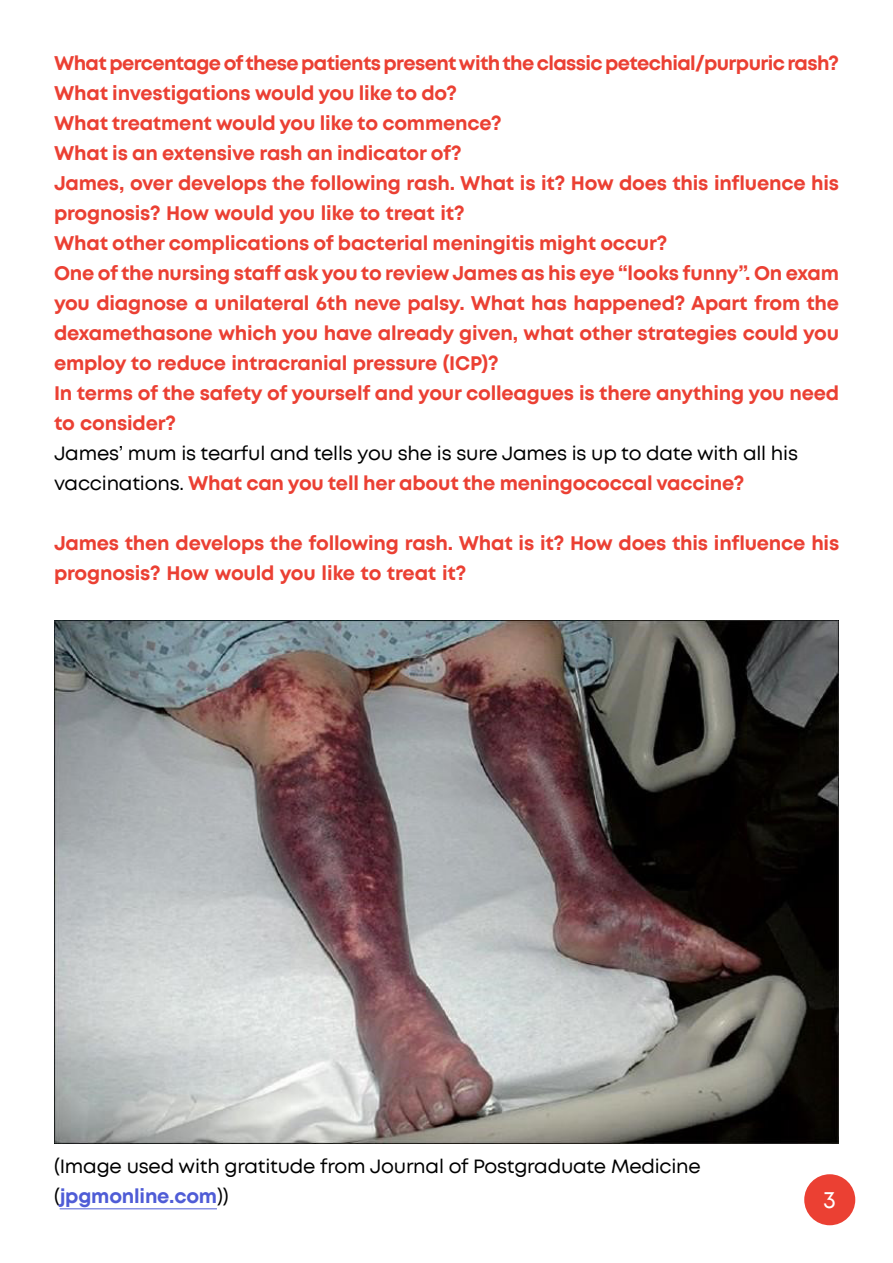
<style>
.page{position:relative;width:893px;height:1263px;background:#fff}
.page>*{position:absolute;margin:0;border:0;box-sizing:border-box;transform-origin:0 0}
.t1{font:24px "Mont";color:#fff}
.t2{font:700 19.5px/30px "Mont";letter-spacing:-.01em;color:#eb4033}
.t3{font:19.5px/30px "Mont";letter-spacing:-.01em;color:#000}
.s1{font-weight:700;color:#eb4033}
.s2{font-weight:700;color:#4f5cd6}
</style>
<div class="page">
<div style="left:804px;top:1174px;width:51px;height:51px;background:#eb4033;border-radius:50%"></div>
<hr style="left:60px;top:1208px;width:157px;height:1px;background:#4f5cd6">
<img style="left:54px;top:621px;width:785px;height:523px">
<p class="t2" style="left:54px;top:49px;width:787px">What percentage of these patients present with the classic petechial/purpuric rash?<br>What investigations would you like to do?<br>What treatment would you like to commence?<br>What is an extensive rash an indicator of?<br>James, over develops the following rash. What is it? How does this influence his prognosis? How would you like to treat it?<br>What other complications of bacterial meningitis might occur?<br>One of the nursing staff ask you to review James as his eye “looks funny”. On exam you diagnose a unilateral 6th neve palsy. What has happened? Apart from the dexamethasone which you have already given, what other strategies could you employ to reduce intracranial pressure (ICP)?<br>In terms of the safety of yourself and your colleagues is there anything you need to consider?</p>
<p class="t3" style="left:54px;top:439px;width:746px">James’ mum is tearful and tells you she is sure James is up to date with all his vaccinations. <span class="s1">What can you tell her about the meningococcal vaccine?</span></p>
<p class="t2" style="left:54px;top:529px;width:787px">James then develops the following rash. What is it? How does this influence his prognosis? How would you like to treat it?</p>
<p class="t3" style="left:54px;top:1152px;width:648px">(Image used with gratitude from Journal of Postgraduate Medicine (<span class="s2">jpgmonline.com</span>))</p>
<p class="t1" style="left:823px;top:1188px;width:14px">3</p>
</div>
